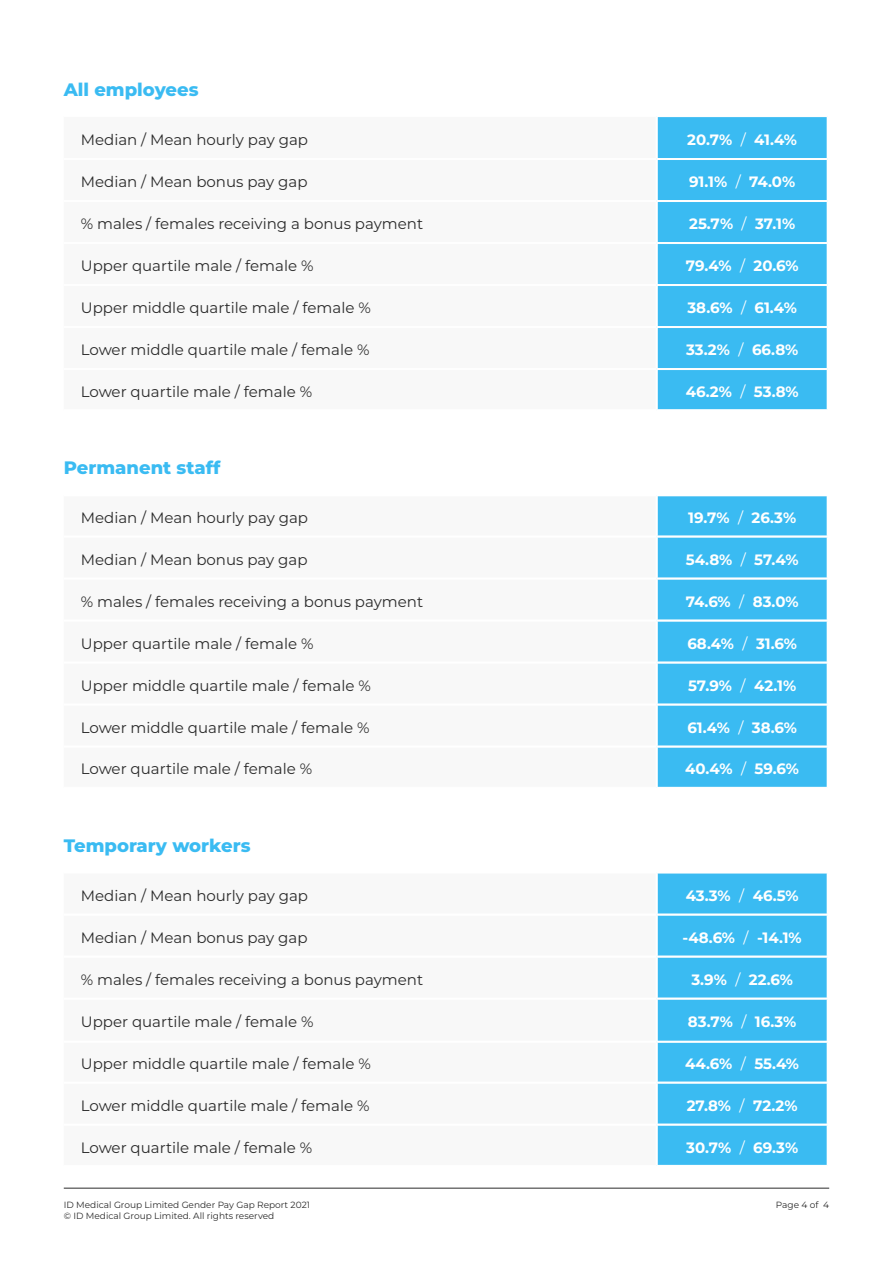
<style>
.page{position:relative;width:893px;height:1263px;background:#fff}
.page>*{position:absolute;margin:0;border:0;box-sizing:border-box;transform-origin:0 0}
.Sub_Title{font:800 18px "Montserrat";color:#3abbf2}
.Sub_Title-2{font:15px "Montserrat";color:#2b2b2b}
.Sub_Title-3{font:700 15px "Montserrat";color:#fff}
.t1{font:9px/10.8px "Montserrat";color:#2b2b2b}
.s1{font-weight:400}
</style>
<div class="page">
<hr style="left:64px;top:1188px;width:765px;height:1px;background:#2b2b2b">
<div style="left:658px;top:117px;width:169px;height:292px;background:#3abbf2"></div>
<hr style="left:657px;top:158px;width:170px;height:1px;background:#fff">
<hr style="left:657px;top:159px;width:170px;height:1px;background:#fff">
<hr style="left:657px;top:200px;width:170px;height:1px;background:#fff">
<hr style="left:657px;top:201px;width:170px;height:1px;background:#fff">
<hr style="left:657px;top:242px;width:170px;height:1px;background:#fff">
<hr style="left:657px;top:243px;width:170px;height:1px;background:#fff">
<hr style="left:657px;top:284px;width:170px;height:1px;background:#fff">
<hr style="left:657px;top:285px;width:170px;height:1px;background:#fff">
<hr style="left:657px;top:326px;width:170px;height:1px;background:#fff">
<hr style="left:657px;top:327px;width:170px;height:1px;background:#fff">
<hr style="left:657px;top:368px;width:170px;height:1px;background:#fff">
<hr style="left:657px;top:369px;width:170px;height:1px;background:#fff">
<div style="left:658px;top:496px;width:169px;height:291px;background:#3abbf2"></div>
<hr style="left:657px;top:536px;width:170px;height:1px;background:#fff">
<hr style="left:657px;top:537px;width:170px;height:1px;background:#fff">
<hr style="left:657px;top:578px;width:170px;height:1px;background:#fff">
<hr style="left:657px;top:579px;width:170px;height:1px;background:#fff">
<hr style="left:657px;top:620px;width:170px;height:1px;background:#fff">
<hr style="left:657px;top:621px;width:170px;height:1px;background:#fff">
<hr style="left:657px;top:662px;width:170px;height:1px;background:#fff">
<hr style="left:657px;top:663px;width:170px;height:1px;background:#fff">
<hr style="left:657px;top:704px;width:170px;height:1px;background:#fff">
<hr style="left:657px;top:705px;width:170px;height:1px;background:#fff">
<hr style="left:657px;top:746px;width:170px;height:1px;background:#fff">
<hr style="left:657px;top:747px;width:170px;height:1px;background:#fff">
<div style="left:658px;top:874px;width:169px;height:291px;background:#3abbf2"></div>
<hr style="left:657px;top:914px;width:170px;height:1px;background:#fff">
<hr style="left:657px;top:915px;width:170px;height:1px;background:#fff">
<hr style="left:657px;top:956px;width:170px;height:1px;background:#fff">
<hr style="left:657px;top:957px;width:170px;height:1px;background:#fff">
<hr style="left:657px;top:998px;width:170px;height:1px;background:#fff">
<hr style="left:657px;top:999px;width:170px;height:1px;background:#fff">
<hr style="left:657px;top:1041px;width:170px;height:1px;background:#fff">
<hr style="left:657px;top:1042px;width:170px;height:1px;background:#fff">
<hr style="left:657px;top:1082px;width:170px;height:1px;background:#fff">
<hr style="left:657px;top:1083px;width:170px;height:1px;background:#fff">
<hr style="left:657px;top:1124px;width:170px;height:1px;background:#fff">
<hr style="left:657px;top:1125px;width:170px;height:1px;background:#fff">
<p class="Sub_Title" style="left:64px;top:78px;width:136px">All employees</p>
<p class="Sub_Title-2" style="left:81px;top:129px;width:229px">Median / Mean hourly pay gap</p>
<p class="Sub_Title-3" style="left:687px;top:129px;width:111px">20.7% <span class="s1">/</span> 41.4%</p>
<p class="Sub_Title-2" style="left:81px;top:172px;width:228px">Median / Mean bonus pay gap</p>
<p class="Sub_Title-3" style="left:689px;top:172px;width:108px">91.1% <span class="s1">/</span> 74.0%</p>
<p class="Sub_Title-2" style="left:81px;top:214px;width:344px">% males / females receiving a bonus payment</p>
<p class="Sub_Title-3" style="left:689px;top:214px;width:108px">25.7% <span class="s1">/</span> 37.1%</p>
<p class="Sub_Title-2" style="left:81px;top:256px;width:234px">Upper quartile male / female %</p>
<p class="Sub_Title-3" style="left:686px;top:256px;width:114px">79.4% <span class="s1">/</span> 20.6%</p>
<p class="Sub_Title-2" style="left:81px;top:298px;width:292px">Upper middle quartile male / female %</p>
<p class="Sub_Title-3" style="left:687px;top:298px;width:111px">38.6% <span class="s1">/</span> 61.4%</p>
<p class="Sub_Title-2" style="left:81px;top:340px;width:290px">Lower middle quartile male / female %</p>
<p class="Sub_Title-3" style="left:686px;top:340px;width:114px">33.2% <span class="s1">/</span> 66.8%</p>
<p class="Sub_Title-2" style="left:81px;top:382px;width:233px">Lower quartile male / female %</p>
<p class="Sub_Title-3" style="left:686px;top:382px;width:114px">46.2% <span class="s1">/</span> 53.8%</p>
<p class="Sub_Title" style="left:64px;top:456px;width:158px">Permanent staff</p>
<p class="Sub_Title-2" style="left:81px;top:508px;width:229px">Median / Mean hourly pay gap</p>
<p class="Sub_Title-3" style="left:688px;top:508px;width:109px">19.7% <span class="s1">/</span> 26.3%</p>
<p class="Sub_Title-2" style="left:81px;top:549px;width:228px">Median / Mean bonus pay gap</p>
<p class="Sub_Title-3" style="left:686px;top:549px;width:114px">54.8% <span class="s1">/</span> 57.4%</p>
<p class="Sub_Title-2" style="left:81px;top:591px;width:344px">% males / females receiving a bonus payment</p>
<p class="Sub_Title-3" style="left:686px;top:591px;width:114px">74.6% <span class="s1">/</span> 83.0%</p>
<p class="Sub_Title-2" style="left:81px;top:633px;width:234px">Upper quartile male / female %</p>
<p class="Sub_Title-3" style="left:687px;top:633px;width:111px">68.4% <span class="s1">/</span> 31.6%</p>
<p class="Sub_Title-2" style="left:81px;top:675px;width:292px">Upper middle quartile male / female %</p>
<p class="Sub_Title-3" style="left:688px;top:675px;width:110px">57.9% <span class="s1">/</span> 42.1%</p>
<p class="Sub_Title-2" style="left:81px;top:717px;width:290px">Lower middle quartile male / female %</p>
<p class="Sub_Title-3" style="left:687px;top:717px;width:111px">61.4% <span class="s1">/</span> 38.6%</p>
<p class="Sub_Title-2" style="left:81px;top:759px;width:233px">Lower quartile male / female %</p>
<p class="Sub_Title-3" style="left:685px;top:759px;width:115px">40.4% <span class="s1">/</span> 59.6%</p>
<p class="Sub_Title" style="left:64px;top:834px;width:188px">Temporary workers</p>
<p class="Sub_Title-2" style="left:81px;top:885px;width:229px">Median / Mean hourly pay gap</p>
<p class="Sub_Title-3" style="left:686px;top:885px;width:114px">43.3% <span class="s1">/</span> 46.5%</p>
<p class="Sub_Title-2" style="left:81px;top:927px;width:228px">Median / Mean bonus pay gap</p>
<p class="Sub_Title-3" style="left:682px;top:927px;width:121px">-48.6% <span class="s1">/</span> -14.1%</p>
<p class="Sub_Title-2" style="left:81px;top:969px;width:344px">% males / females receiving a bonus payment</p>
<p class="Sub_Title-3" style="left:691px;top:969px;width:103px">3.9% <span class="s1">/</span> 22.6%</p>
<p class="Sub_Title-2" style="left:81px;top:1012px;width:234px">Upper quartile male / female %</p>
<p class="Sub_Title-3" style="left:688px;top:1012px;width:110px">83.7% <span class="s1">/</span> 16.3%</p>
<p class="Sub_Title-2" style="left:81px;top:1054px;width:292px">Upper middle quartile male / female %</p>
<p class="Sub_Title-3" style="left:685px;top:1054px;width:115px">44.6% <span class="s1">/</span> 55.4%</p>
<p class="Sub_Title-2" style="left:81px;top:1095px;width:290px">Lower middle quartile male / female %</p>
<p class="Sub_Title-3" style="left:687px;top:1095px;width:112px">27.8% <span class="s1">/</span> 72.2%</p>
<p class="Sub_Title-2" style="left:81px;top:1137px;width:233px">Lower quartile male / female %</p>
<p class="Sub_Title-3" style="left:686px;top:1137px;width:113px">30.7% <span class="s1">/</span> 69.3%</p>
<p class="t1" style="left:64px;top:1199px;width:248px">ID Medical Group Limited Gender Pay Gap Report 2021 © ID Medical Group Limited. All rights reserved</p>
<p class="t1" style="left:776px;top:1199px;width:55px">Page 4 of 4</p>
</div>
